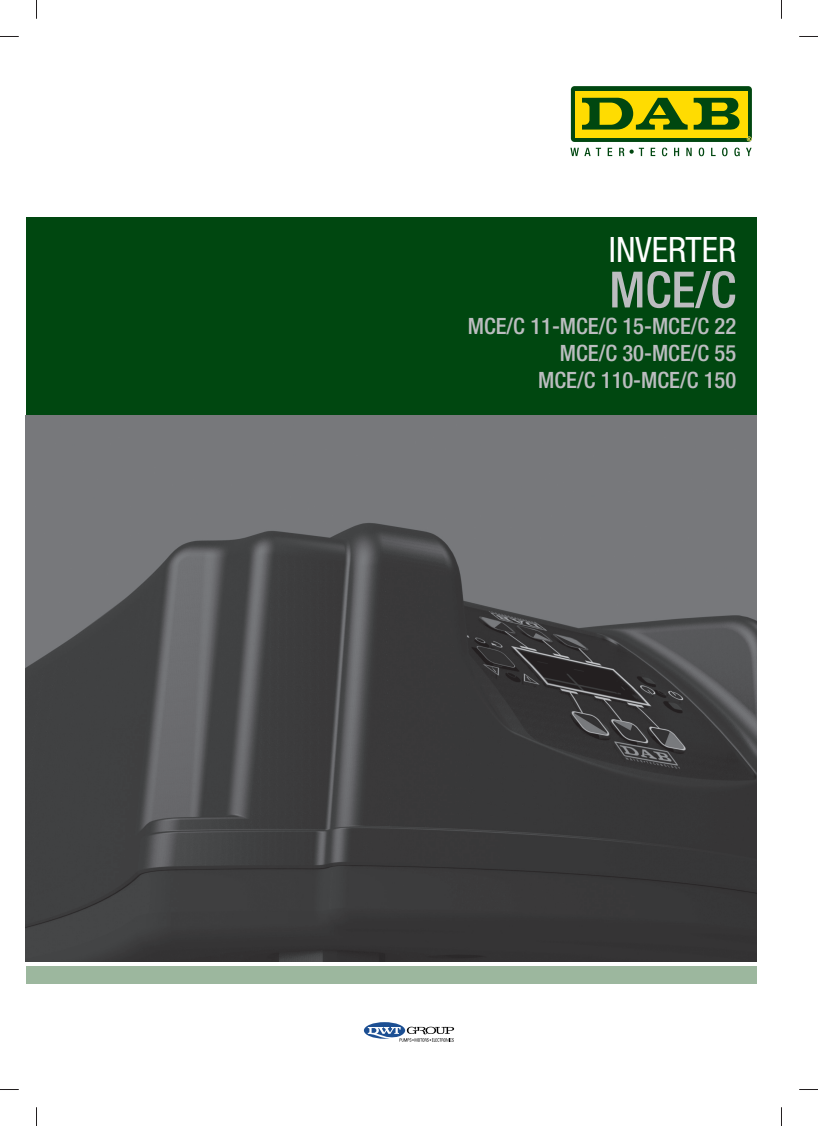
<style>
.page{position:relative;width:818px;height:1126px;background:#fff}
.page>*{position:absolute;margin:0;border:0;box-sizing:border-box;transform-origin:0 0}
.t1{font:500 condensed 50px "Helvetica Neue LT";color:#bcbdc0}
.t2{font:condensed 35px "Helvetica Neue LT";color:#fff}
.t3{font:500 condensed 22.5px/27px "Helvetica Neue LT";color:#bcbdc0;text-align:right}
</style>
<div class="page">
<div style="left:26px;top:217px;width:730px;height:204px;background:#004710"></div>
<svg style="left:363px;top:1022px;width:91px;height:19px"></svg>
<div style="left:26px;top:965px;width:730px;height:18px;background:#9cb79e"></div>
<img style="left:26px;top:416px;width:730px;height:545px">
<svg style="left:570px;top:148px;width:8px;height:8px"></svg>
<svg style="left:584px;top:148px;width:16px;height:8px"></svg>
<svg style="left:607px;top:148px;width:5px;height:8px"></svg>
<svg style="left:650px;top:148px;width:5px;height:8px"></svg>
<svg style="left:661px;top:148px;width:5px;height:8px"></svg>
<svg style="left:674px;top:148px;width:4px;height:8px"></svg>
<svg style="left:686px;top:148px;width:5px;height:8px"></svg>
<svg style="left:698px;top:147px;width:5px;height:9px"></svg>
<svg style="left:711px;top:148px;width:4px;height:8px"></svg>
<svg style="left:722px;top:147px;width:5px;height:9px"></svg>
<svg style="left:734px;top:148px;width:5px;height:8px"></svg>
<svg style="left:746px;top:148px;width:5px;height:8px"></svg>
<div style="left:570px;top:86px;width:181px;height:56px;background:#004710;border-radius:4px"></div>
<div style="left:575px;top:91px;width:172px;height:46px;background:#ffdc01"></div>
<svg style="left:693px;top:98px;width:46px;height:32px"></svg>
<svg style="left:582px;top:98px;width:105px;height:32px"></svg>
<svg style="left:746px;top:136px;width:5px;height:5px"></svg>
<svg style="left:619px;top:148px;width:24px;height:8px"></svg>
<svg style="left:0;top:36px;width:19px;height:1px"></svg>
<svg style="left:799px;top:36px;width:18px;height:1px"></svg>
<svg style="left:0;top:1089px;width:19px;height:1px"></svg>
<svg style="left:799px;top:1089px;width:18px;height:1px"></svg>
<svg style="left:36px;top:0;width:1px;height:19px"></svg>
<svg style="left:36px;top:1107px;width:1px;height:18px"></svg>
<h2 class="t2" style="left:608px;top:237px;width:129px">INVERTER</h2>
<h1 class="t1" style="left:609px;top:271px;width:128px">MCE/C</h1>
<p class="t3" style="left:467px;top:315px;width:270px">MCE/C 11-MCE/C 15-MCE/C 22<br>MCE/C 30-MCE/C 55<br>MCE/C 110-MCE/C 150</p>
</div>
